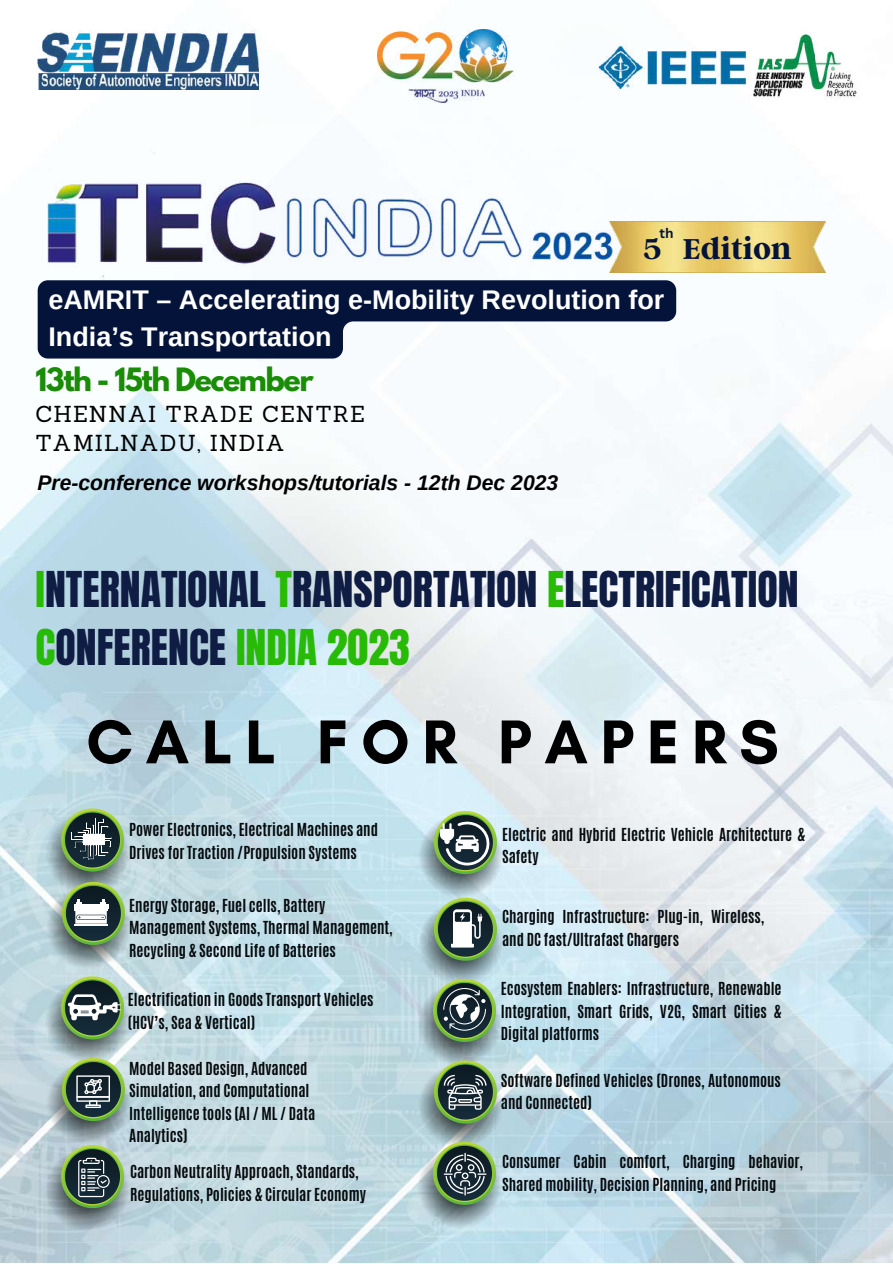
<style>
.page{position:relative;width:893px;height:1264px;background:#fff}
.page>*{position:absolute;margin:0;border:0;box-sizing:border-box;transform-origin:0 0}
.t1{font:700 63px "Glacial Indifference";letter-spacing:.2em;color:#000}
.t2{font:42px/58.5px "Anton";color:#0f1c43}
.t3{font:700 31.95px "Argent CF";color:#041339}
.t4{font:700 28.5px "League Spartan";letter-spacing:-.05em;color:#198d06}
.t5{font:700 27px/37px "Arimo";color:#fff}
.t6{font:22.5px/29.2px "Sanchez";letter-spacing:.05em;color:#000}
.t7{font:italic 700 21.15px "Arimo";color:#000}
.t8{font:700 15px/22.5px "Antonio";color:#050a0d}
.t9{font:700 13.5px "Canva Sans";color:#041339}
.s1{color:#27bb07}
</style>
<div class="page">
<img style="left:0;top:29px;width:892px;height:1233px">
<img style="left:748px;top:30px;width:112px;height:70px">
<img style="left:593px;top:38px;width:157px;height:53px">
<img style="left:377px;top:30px;width:138px;height:73px">
<img style="left:37px;top:30px;width:222px;height:59px">
<img style="left:35px;top:148px;width:601px;height:136px">
<img style="left:609px;top:222px;width:216px;height:50px">
<svg style="left:38px;top:280px;width:638px;height:78px;fill:#041339"></svg>
<img style="left:46px;top:811px;width:83px;height:84px">
<svg style="left:61px;top:808px;width:63px;height:63px;background:#627a67"></svg>
<img style="left:419px;top:814px;width:83px;height:83px">
<svg style="left:434px;top:811px;width:63px;height:63px;background:#748b78"></svg>
<img style="left:47px;top:885px;width:83px;height:83px">
<img style="left:419px;top:901px;width:83px;height:83px">
<img style="left:46px;top:979px;width:84px;height:165px">
<img style="left:418px;top:982px;width:83px;height:83px">
<img style="left:419px;top:1063px;width:83px;height:84px">
<img style="left:46px;top:1148px;width:83px;height:83px">
<img style="left:418px;top:1145px;width:83px;height:83px">
<svg style="left:62px;top:881px;width:63px;height:63px"></svg>
<svg style="left:434px;top:897px;width:63px;height:63px;background:#6f8774"></svg>
<svg style="left:61px;top:976px;width:63px;height:63px;background:#677f6b"></svg>
<svg style="left:433px;top:978px;width:63px;height:63px;background:#657d6a"></svg>
<svg style="left:62px;top:1058px;width:63px;height:62px;background:#5e7662"></svg>
<svg style="left:434px;top:1060px;width:63px;height:63px;background:#5f7764"></svg>
<svg style="left:61px;top:1145px;width:63px;height:62px;background:#59705e"></svg>
<svg style="left:433px;top:1141px;width:63px;height:63px;background:#5f7764"></svg>
<p class="t9" style="left:659px;top:224px;width:16px">th</p>
<h3 class="t3" style="left:643px;top:228px;width:150px">5 Edition</h3>
<h3 class="t5" style="left:48px;top:281px;width:617px">eAMRIT – Accelerating e-Mobility Revolution for<br>India’s Transportation</h3>
<h3 class="t4" style="left:35px;top:366px;width:279px">13th - 15th December</h3>
<h3 class="t6" style="left:35px;top:399px;width:331px">CHENNAI TRADE CENTRE<br>TAMILNADU, INDIA</h3>
<h3 class="t7" style="left:37px;top:470px;width:522px">Pre-conference workshops/tutorials - 12th Dec 2023</h3>
<h2 class="t2" style="left:35px;top:560px;width:764px"><span class="s1">I</span>NTERNATIONAL <span class="s1">T</span>RANSPORTATION <span class="s1">E</span>LECTRIFICATION<br><span class="s1">C</span>ONFERENCE <span class="s1">INDIA 2023</span></h2>
<h1 class="t1" style="left:86px;top:703px;width:694px">CALL FOR PAPERS</h1>
<p class="t8" style="left:129px;top:818px;width:250px">Power Electronics, Electrical Machines and<br>Drives for Traction /Propulsion Systems</p>
<p class="t8" style="left:502px;top:823px;width:304px">Electric and Hybrid Electric Vehicle Architecture &amp;<br>Safety</p>
<p class="t8" style="left:129px;top:894px;width:265px">Energy Storage, Fuel cells, Battery<br>Management Systems, Thermal Management,<br>Recycling &amp; Second Life of Batteries</p>
<p class="t8" style="left:502px;top:905px;width:264px">Charging Infrastructure: Plug-in, Wireless, and DC fast/Ultrafast Chargers</p>
<p class="t8" style="left:128px;top:988px;width:247px">Electrification in Goods Transport Vehicles (HCV’s, Sea &amp; Vertical)</p>
<p class="t8" style="left:501px;top:977px;width:282px;text-align:justify">Ecosystem Enablers: Infrastructure, Renewable Integration, Smart Grids, V2G, Smart Cities &amp; Digital platforms</p>
<p class="t8" style="left:129px;top:1057px;width:187px">Model Based Design, Advanced<br>Simulation, and Computational<br>Intelligence tools (AI / ML / Data<br>Analytics)</p>
<p class="t8" style="left:501px;top:1069px;width:281px">Software Defined Vehicles (Drones, Autonomous and Connected)</p>
<p class="t8" style="left:130px;top:1160px;width:237px">Carbon Neutrality Approach, Standards,<br>Regulations, Policies &amp; Circular Economy</p>
<p class="t8" style="left:502px;top:1150px;width:302px">Consumer Cabin comfort, Charging behavior,<br>Shared mobility, Decision Planning, and Pricing</p>
</div>
